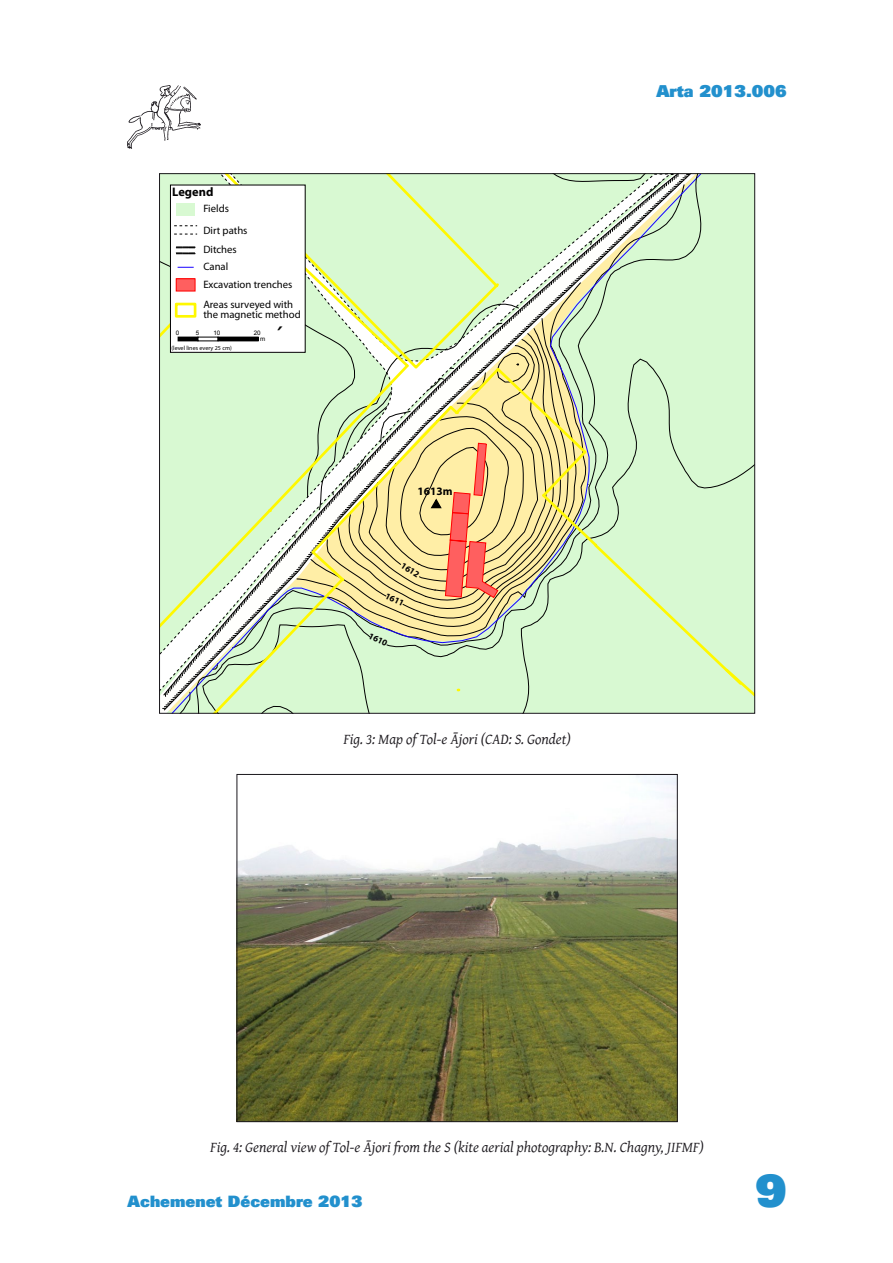
<style>
.page{position:relative;width:893px;height:1263px;background:#fff}
.page>*{position:absolute;margin:0;border:0;box-sizing:border-box;transform-origin:0 0}
.t1{font:900 45px "Univers LT";color:#2290cd}
.t2{font:26.85px "ESRI North";color:#000}
.t3{font:900 16.5px "Univers LT";color:#2290cd}
.t4{font:900 15.75px "Univers LT";color:#2290cd}
.t5{font:italic 15px "Gentium";color:#1a171c}
.t6{font:700 12.45px "Myriad Pro";color:#000}
.t7{font:700 11.4px "Myriad Pro";color:#000}
.t8{font:10.65px/17px "Myriad Pro";color:#000}
.t9{font:700 9px "Myriad Pro";color:#000}
.t10{font:6.15px "Myriad Pro";color:#000}
.t11{font:6.15px/6.3px "Arial";color:#000}
</style>
<div class="page">
<img style="left:128px;top:85px;width:73px;height:64px">
<svg style="left:160px;top:173px;width:595px;height:538px;background:#d9eac4"></svg>
<img style="left:239px;top:776px;width:436px;height:344px">
<div style="left:237px;top:774px;width:440px;height:348px;border:1px solid #1a171c"></div>
<p class="t6" style="left:172px;top:184px;width:43px">Legend</p>
<p class="t8" style="left:203px;top:199px;width:27px">Fields</p>
<p class="t8" style="left:203px;top:240px;width:35px">Ditches<br>Canal</p>
<p class="t8" style="left:203px;top:221px;width:46px">Dirt paths</p>
<p class="t8" style="left:203px;top:274px;width:91px;line-height:20.2px">Excavation trenches<br>Areas surveyed with</p>
<p class="t8" style="left:203px;top:306px;width:99px">the magnetic method</p>
<p class="t11" style="left:176px;top:329px;width:5px">0</p>
<p class="t11" style="left:196px;top:329px;width:5px">5</p>
<p class="t11" style="left:214px;top:329px;width:8px">10</p>
<p class="t11" style="left:260px;top:329px;width:7px;text-indent:-6px">20 m</p>
<p class="t10" style="left:172px;top:345px;width:62px">(level lines every 25 cm)</p>
<h2 class="t2" style="left:275px;top:320px;width:10px">´</h2>
<p class="t7" style="left:418px;top:484px;width:36px">1613m</p>
<p class="t9" style="left:405px;top:559px;width:21px;rotate:33deg">1612</p>
<p class="t9" style="left:388px;top:589px;width:21px;rotate:26deg">1611</p>
<p class="t9" style="left:372px;top:630px;width:21px;rotate:26deg">1610</p>
<p class="t5" style="left:343px;top:728px;width:229px">Fig. 3: Map of Tol-e Ājori (CAD: S. Gondet)</p>
<p class="t3" style="left:656px;top:80px;width:132px">Arta 2013.006</p>
<p class="t5" style="left:210px;top:1137px;width:495px">Fig. 4: General view of Tol-e Ājori from the S (kite aerial photography: B.N. Chagny, JIFMF)</p>
<p class="t4" style="left:128px;top:1190px;width:237px">Achemenet Décembre 2013</p>
<h1 class="t1" style="left:755px;top:1161px;width:33px">9</h1>
</div>
